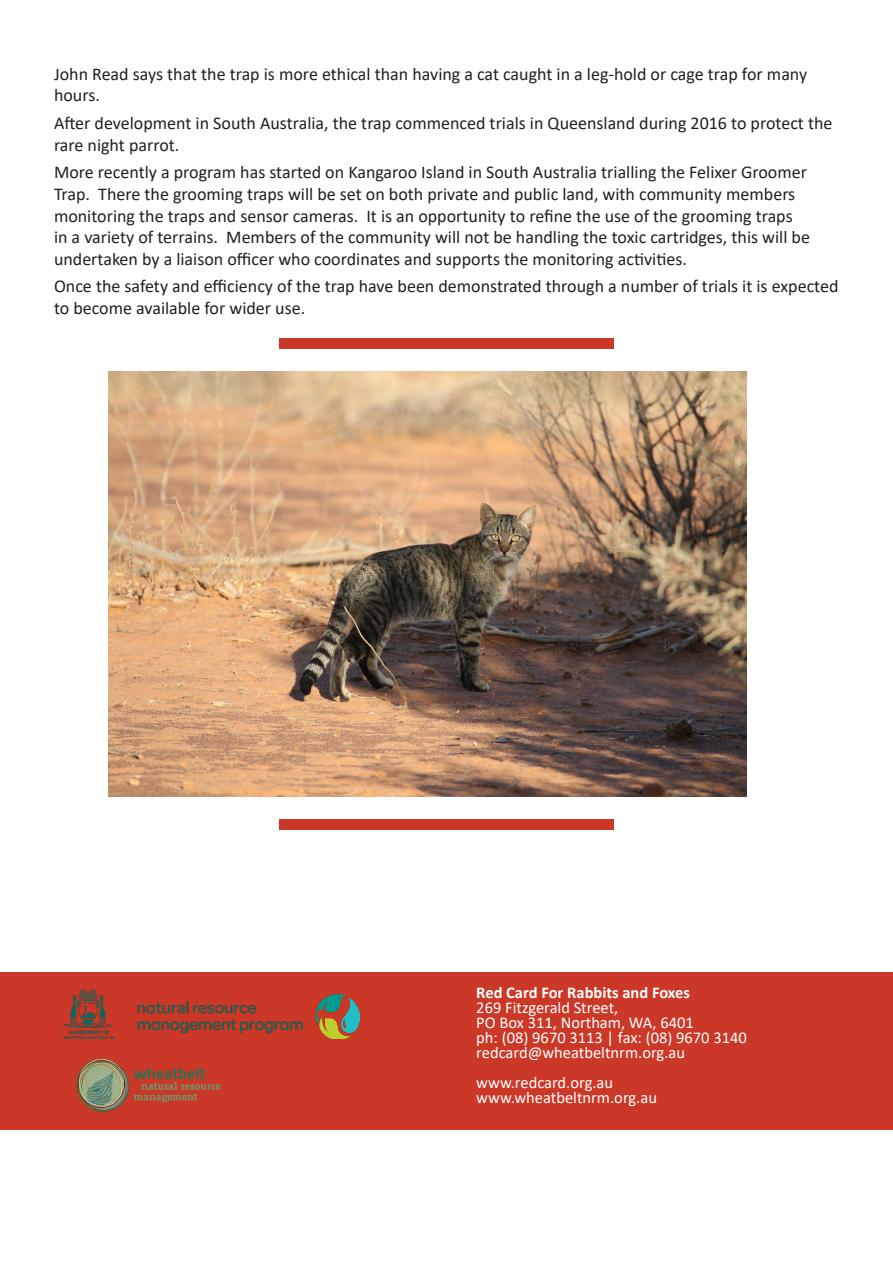
<style>
.page{position:relative;width:893px;height:1263px;background:#fff}
.page>*{position:absolute;margin:0;border:0;box-sizing:border-box;transform-origin:0 0}
.t1{font:18px/21.6px "Calibri";color:#231f20}
.t2{font:16.5px/15px "Calibri";color:#fff}
.t3{font:700 16.5px "Calibri";color:#fff}
</style>
<div class="page">
<div style="left:279px;top:338px;width:335px;height:11px;background:#cb3827"></div>
<div style="left:279px;top:819px;width:335px;height:10px;background:#cb3827"></div>
<div style="left:0;top:972px;width:893px;height:157px;background:#cb3827"></div>
<img style="left:64px;top:990px;width:295px;height:49px">
<img style="left:75px;top:1058px;width:145px;height:54px">
<img style="left:109px;top:371px;width:638px;height:425px">
<p class="t1" style="left:54px;top:63px;width:755px">John Read says that the trap is more ethical than having a cat caught in a leg-hold or cage trap for many hours.</p>
<p class="t1" style="left:54px;top:112px;width:780px">After development in South Australia, the trap commenced trials in Queensland during 2016 to protect the rare night parrot.</p>
<p class="t1" style="left:54px;top:161px;width:757px">More recently a program has started on Kangaroo Island in South Australia trialling the Felixer Groomer Trap. There the grooming traps will be set on both private and public land, with community members monitoring the traps and sensor cameras. It is an opportunity to refine the use of the grooming traps in a variety of terrains. Members of the community will not be handling the toxic cartridges, this will be undertaken by a liaison officer who coordinates and supports the monitoring activities.</p>
<p class="t1" style="left:54px;top:275px;width:786px">Once the safety and efficiency of the trap have been demonstrated through a number of trials it is expected to become available for wider use.</p>
<p class="t3" style="left:476px;top:980px;width:215px">Red Card For Rabbits and Foxes</p>
<p class="t2" style="left:476px;top:999px;width:144px">269 Fitzgerald Street,</p>
<p class="t2" style="left:476px;top:1014px;width:272px">PO Box 311, Northam, WA, 6401<br>ph: (08) 9670 3113 | fax: (08) 9670 3140 redcard@wheatbeltnrm.org.au</p>
<p class="t2" style="left:476px;top:1074px;width:138px">www.redcard.org.au</p>
<p class="t2" style="left:476px;top:1089px;width:182px">www.wheatbeltnrm.org.au</p>
</div>
